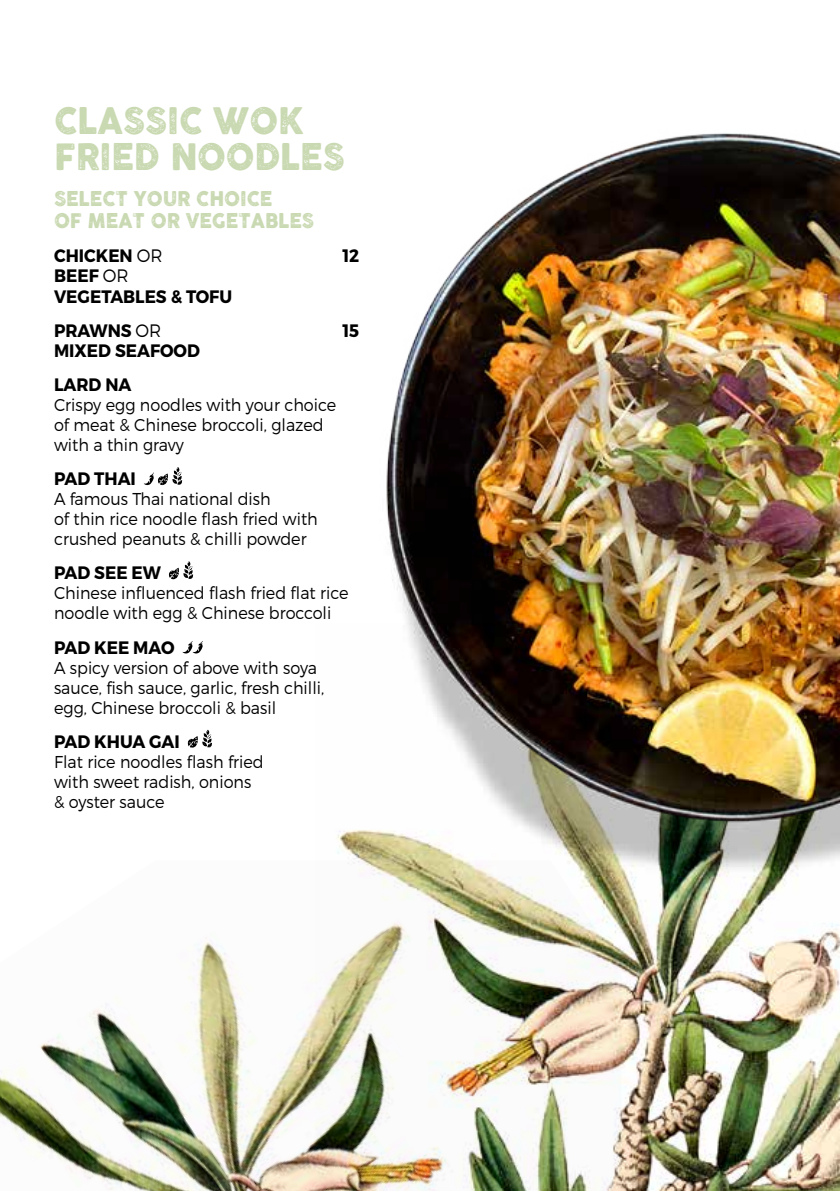
<style>
.page{position:relative;width:840px;height:1191px;background:#fff}
.page>*{position:absolute;margin:0;border:0;box-sizing:border-box;transform-origin:0 0}
.t1{font:36px/36px "COCOGOOSELETTERPRESS";color:#c9d9b1;scale:.93 1}
.t2{font:20px/22px "COCOGOOSELETTERPRESS";color:#c9d9b1;scale:.93 1}
.t3{font:700 18px/20px "Montserrat";color:#000;scale:.93 1}
.t4{font:300 17.2px/20px "Montserrat";color:#000;scale:.93 1}
.s1{font-weight:300}
</style>
<div class="page">
<img style="left:0;top:942px;width:315px;height:249px">
<img style="left:315px;top:830px;width:524px;height:361px">
<svg style="left:144px;top:467px;width:38px;height:18px"></svg>
<svg style="left:168px;top:561px;width:25px;height:18px"></svg>
<svg style="left:182px;top:641px;width:21px;height:12px"></svg>
<svg style="left:187px;top:729px;width:25px;height:18px"></svg>
<img style="left:358px;top:133px;width:481px;height:757px">
<h1 class="t1" style="left:54px;top:104px;width:314px">CLASSIC WOK<br>FRIED NOODLES</h1>
<p class="t2" style="left:54px;top:188px;width:281px">SELECT YOUR CHOICE<br>OF MEAT OR VEGETABLES</p>
<p class="t3" style="left:54px;top:246px;width:118px">CHICKEN <span class="s1">OR</span></p>
<p class="t3" style="left:342px;top:246px;width:20px">12</p>
<p class="t3" style="left:54px;top:266px;width:193px">BEEF <span class="s1">OR<br></span>VEGETABLES &amp; TOFU</p>
<p class="t3" style="left:54px;top:320px;width:117px">PRAWNS <span class="s1">OR</span></p>
<p class="t3" style="left:342px;top:320px;width:20px">15</p>
<p class="t3" style="left:54px;top:333px;width:158px;line-height:34.2px">MIXED SEAFOOD<br>LARD NA</p>
<p class="t4" style="left:54px;top:394px;width:304px">Crispy egg noodles with your choice of meat &amp; Chinese broccoli, glazed with a thin gravy</p>
<p class="t3" style="left:54px;top:469px;width:89px">PAD THAI</p>
<p class="t4" style="left:54px;top:489px;width:285px">A famous Thai national dish<br>of thin rice noodle flash fried with crushed peanuts &amp; chilli powder</p>
<p class="t3" style="left:54px;top:563px;width:116px">PAD SEE EW</p>
<p class="t4" style="left:54px;top:583px;width:318px">Chinese influenced flash fried flat rice noodle with egg &amp; Chinese broccoli</p>
<p class="t3" style="left:54px;top:637px;width:131px">PAD KEE MAO</p>
<p class="t4" style="left:54px;top:657px;width:292px">A spicy version of above with soya sauce, fish sauce, garlic, fresh chilli, egg, Chinese broccoli &amp; basil</p>
<p class="t3" style="left:54px;top:731px;width:137px">PAD KHUA GAI</p>
<p class="t4" style="left:54px;top:751px;width:227px">Flat rice noodles flash fried with sweet radish, onions &amp; oyster sauce</p>
</div>
